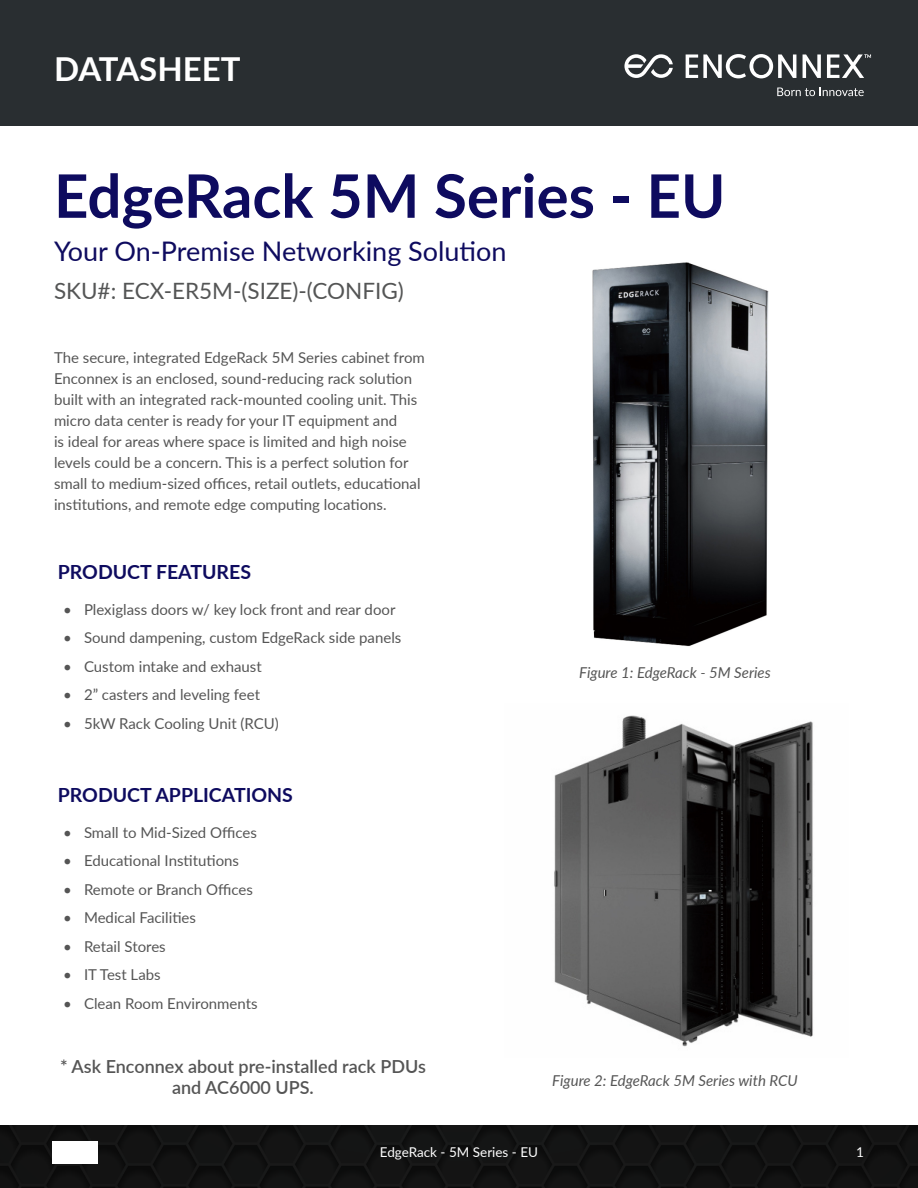
<style>
.page{position:relative;width:918px;height:1188px;background:#fff}
.page>*{position:absolute;margin:0;border:0;box-sizing:border-box;transform-origin:0 0}
.t1{font:700 60px "Lato";color:#0e0b5f}
.t2{font:700 33px "Lato";color:#fff}
.t3{font:27px "Lato";color:#0e0b5f}
.t4{font:22.5px "Lato";color:#545555}
.Paragraph{font:700 19.5px "Lato";color:#0e0b5f}
.Paragraph-2{font:600 18px/21px "Lato";color:#555;text-align:center}
.Paragraph-3{font:15px/21px "Lato";color:#555}
.Paragraph-4{font:italic 15px "Lato";color:#555}
.t5{font:13.5px "Lato";color:#fff}
</style>
<div class="page">
<div style="left:0;top:0;width:918px;height:126px;background:#292e31"></div>
<svg style="left:624px;top:54px;width:49px;height:24px"></svg>
<svg style="left:686px;top:54px;width:110px;height:24px"></svg>
<svg style="left:803px;top:54px;width:18px;height:24px"></svg>
<svg style="left:777px;top:88px;width:87px;height:8px"></svg>
<svg style="left:827px;top:54px;width:44px;height:24px"></svg>
<div style="left:0;top:1125px;width:918px;height:63px;background:#131313"></div>
<img style="left:53px;top:1142px;width:44px;height:22px">
<img style="left:592px;top:262px;width:177px;height:385px">
<img style="left:554px;top:715px;width:259px;height:332px">
<h2 class="t2" style="left:54px;top:44px;width:188px">DATASHEET</h2>
<h1 class="t1" style="left:54px;top:152px;width:673px">EdgeRack 5M Series - EU</h1>
<h3 class="t3" style="left:54px;top:231px;width:454px">Your On-Premise Networking Solution</h3>
<h3 class="t4" style="left:54px;top:275px;width:351px">SKU#: ECX-ER5M-(SIZE)-(CONFIG)</h3>
<p class="Paragraph-3" style="left:54px;top:346px;width:372px">The secure, integrated EdgeRack 5M Series cabinet from Enconnex is an enclosed, sound-reducing rack solution built with an integrated rack-mounted cooling unit. This micro data center is ready for your IT equipment and<br>is ideal for areas where space is limited and high noise levels could be a concern. This is a perfect solution for small to medium-sized offices, retail outlets, educational institutions, and remote edge computing locations.</p>
<p class="Paragraph" style="left:58px;top:557px;width:195px">PRODUCT FEATURES</p>
<p class="Paragraph-3" style="left:63px;top:598px;width:334px">• Plexiglass doors w/ key lock front and rear door</p>
<p class="Paragraph-3" style="left:63px;top:627px;width:340px">• Sound dampening, custom EdgeRack side panels</p>
<p class="Paragraph-3" style="left:63px;top:655px;width:200px">• Custom intake and exhaust</p>
<p class="Paragraph-3" style="left:63px;top:684px;width:199px">• 2” casters and leveling feet</p>
<p class="Paragraph-3" style="left:63px;top:712px;width:217px">• 5kW Rack Cooling Unit (RCU)</p>
<p class="Paragraph" style="left:58px;top:780px;width:237px">PRODUCT APPLICATIONS</p>
<p class="Paragraph-3" style="left:63px;top:821px;width:195px">• Small to Mid-Sized Offices</p>
<p class="Paragraph-3" style="left:63px;top:850px;width:178px">• Educational Institutions</p>
<p class="Paragraph-3" style="left:63px;top:878px;width:191px">• Remote or Branch Offices</p>
<p class="Paragraph-3" style="left:63px;top:907px;width:135px">• Medical Facilities</p>
<p class="Paragraph-3" style="left:63px;top:935px;width:104px">• Retail Stores</p>
<p class="Paragraph-3" style="left:63px;top:964px;width:99px">• IT Test Labs</p>
<p class="Paragraph-3" style="left:63px;top:992px;width:196px">• Clean Room Environments</p>
<p class="Paragraph-2" style="left:60px;top:1056px;width:367px">* Ask Enconnex about pre-installed rack PDUs and AC6000 UPS.</p>
<p class="Paragraph-4" style="left:579px;top:662px;width:193px">Figure 1: EdgeRack - 5M Series</p>
<p class="Paragraph-4" style="left:552px;top:1070px;width:247px">Figure 2: EdgeRack 5M Series with RCU</p>
<p class="t5" style="left:380px;top:1143px;width:160px">EdgeRack - 5M Series - EU</p>
<p class="t5" style="left:856px;top:1143px;width:9px">1</p>
</div>
